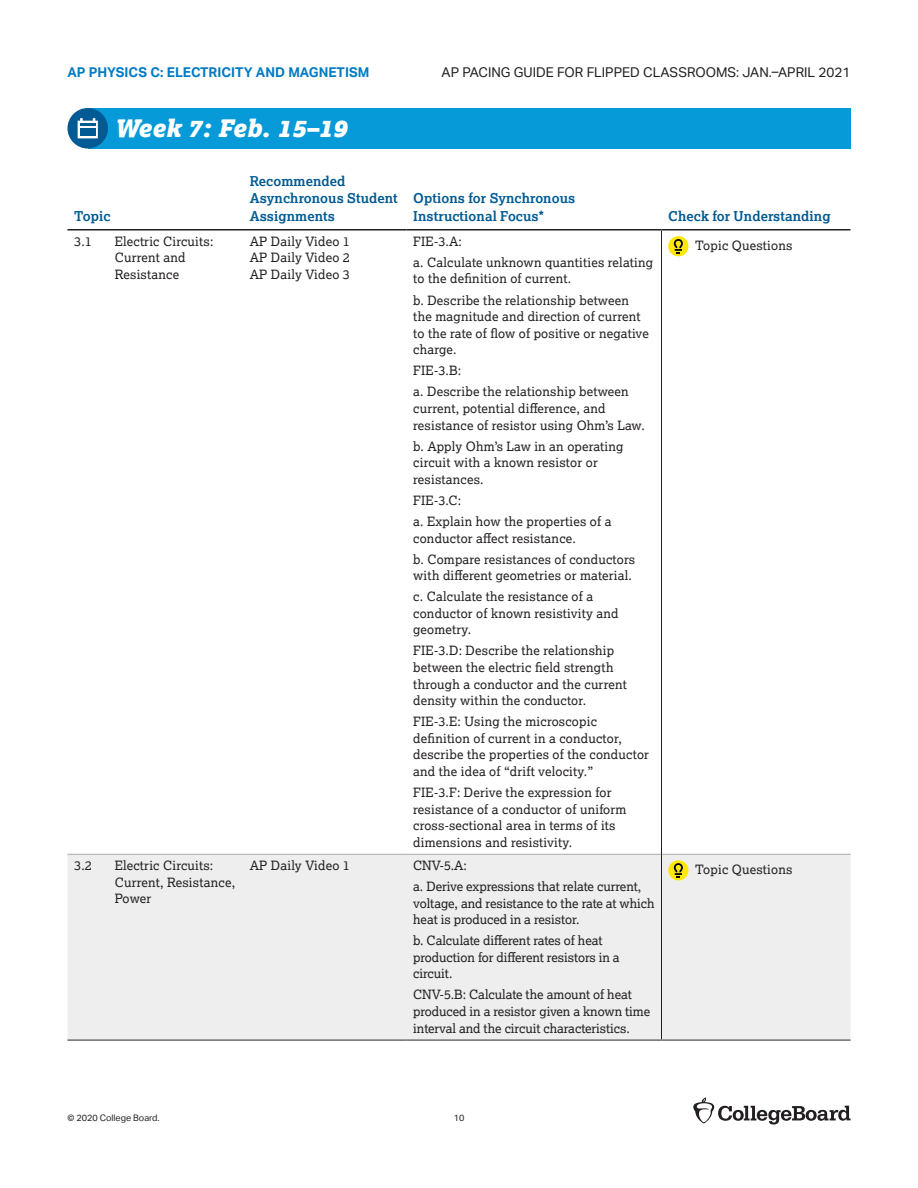
<style>
.page{position:relative;width:918px;height:1188px;background:#fff}
.page>*{position:absolute;margin:0;border:0;box-sizing:border-box;transform-origin:0 0}
.t1{font:italic 900 24px "Lexia";color:#fff}
.t2{font:700 13.5px/17.5px "Lexia";letter-spacing:.005em;color:#005a93}
.t3{font:13.5px "Aktiv Grotesk";color:#231f20}
.t4{font:700 13.5px "Aktiv Grotesk";color:#007bc3}
.t5{font:12.75px/16.5px "Lexia";letter-spacing:.015em;color:#231f20}
.t6{font:12.75px/16.6px "Lexia";letter-spacing:-.005em;color:#231f20}
.t7{font:9px "Aktiv Grotesk";color:#231f20}
</style>
<div class="page">
<svg style="left:693px;top:1098px;width:157px;height:27px"></svg>
<div style="left:88px;top:108px;width:762px;height:41px;background:#069ad9"></div>
<svg style="left:68px;top:108px;width:40px;height:41px"></svg>
<div style="left:80px;top:128px;width:15px;height:8px;background:#005a93"></div>
<div style="left:68px;top:855px;width:782px;height:184px;background:#eeeeef"></div>
<hr style="left:68px;top:229px;width:40px;height:2px;background:#231f20">
<hr style="left:108px;top:229px;width:135px;height:2px;background:#231f20">
<hr style="left:243px;top:229px;width:163px;height:2px;background:#231f20">
<hr style="left:406px;top:229px;width:256px;height:2px;background:#231f20">
<hr style="left:662px;top:229px;width:188px;height:2px;background:#231f20">
<hr style="left:68px;top:1039px;width:40px;height:2px;background:#6c6d70">
<hr style="left:108px;top:1039px;width:135px;height:2px;background:#6c6d70">
<hr style="left:243px;top:1039px;width:163px;height:2px;background:#6c6d70">
<hr style="left:406px;top:1039px;width:256px;height:2px;background:#6c6d70">
<hr style="left:662px;top:1039px;width:188px;height:2px;background:#6c6d70">
<hr style="left:68px;top:854px;width:40px;height:1px;background:#a8a9ad">
<hr style="left:108px;top:854px;width:135px;height:1px;background:#a8a9ad">
<hr style="left:243px;top:854px;width:163px;height:1px;background:#a8a9ad">
<hr style="left:662px;top:854px;width:188px;height:1px;background:#a8a9ad">
<hr style="left:406px;top:854px;width:255px;height:1px;background:#a8a9ad">
<hr style="left:661px;top:231px;width:1px;height:623px;background:#231f20">
<hr style="left:661px;top:854px;width:1px;height:185px;background:#231f20">
<div style="left:668px;top:236px;width:20px;height:20px;background:#ffe709;border-radius:50%"></div>
<svg style="left:673px;top:239px;width:10px;height:15px"></svg>
<div style="left:668px;top:860px;width:20px;height:21px;background:#ffe709;border-radius:50%"></div>
<svg style="left:673px;top:863px;width:10px;height:15px"></svg>
<p class="t4" style="left:68px;top:65px;width:303px">AP PHYSICS C: ELECTRICITY AND MAGNETISM</p>
<p class="t3" style="left:442px;top:65px;width:410px">AP PACING GUIDE FOR FLIPPED CLASSROOMS: JAN.–APRIL 2021</p>
<h1 class="t1" style="left:115px;top:113px;width:234px">Week 7: Feb. 15–19</h1>
<p class="t2" style="left:74px;top:207px;width:38px">Topic</p>
<p class="t2" style="left:250px;top:172px;width:150px">Recommended<br>Asynchronous Student<br>Assignments</p>
<p class="t2" style="left:413px;top:189px;width:164px">Options for Synchronous<br>Instructional Focus*</p>
<p class="t5" style="left:74px;top:233px;width:19px">3.1</p>
<p class="t5" style="left:115px;top:233px;width:100px">Electric Circuits:<br>Current and<br>Resistance</p>
<p class="t5" style="left:250px;top:233px;width:102px;text-align:justify">AP Daily Video 1<br>AP Daily Video 2<br>AP Daily Video 3</p>
<p class="t5" style="left:413px;top:230px;width:242px;line-height:21.1px">FIE-3.A:<br>a. Calculate unknown quantities relating</p>
<p class="t5" style="left:413px;top:268px;width:217px;line-height:21.1px">to the definition of current.<br>b. Describe the relationship between</p>
<p class="t5" style="left:413px;top:308px;width:237px">the magnitude and direction of current to the rate of flow of positive or negative charge.</p>
<p class="t5" style="left:413px;top:360px;width:217px;line-height:21.1px">FIE-3.B:<br>a. Describe the relationship between</p>
<p class="t5" style="left:413px;top:400px;width:233px">current, potential difference, and resistance of resistor using Ohm’s Law.</p>
<p class="t5" style="left:413px;top:437px;width:212px">b. Apply Ohm’s Law in an operating circuit with a known resistor or resistances.</p>
<p class="t5" style="left:413px;top:489px;width:200px;line-height:21.1px">FIE-3.C:<br>a. Explain how the properties of a</p>
<p class="t5" style="left:413px;top:527px;width:223px;line-height:21.1px">conductor affect resistance.<br>b. Compare resistances of conductors</p>
<p class="t5" style="left:413px;top:565px;width:220px;line-height:21.1px">with different geometries or material. c. Calculate the resistance of a</p>
<p class="t5" style="left:413px;top:605px;width:207px">conductor of known resistivity and geometry.</p>
<p class="t5" style="left:413px;top:642px;width:215px">FIE-3.D: Describe the relationship between the electric field strength through a conductor and the current density within the conductor.</p>
<p class="t5" style="left:413px;top:713px;width:237px">FIE-3.E: Using the microscopic definition of current in a conductor, describe the properties of the conductor and the idea of “drift velocity.”</p>
<p class="t5" style="left:413px;top:784px;width:215px">FIE-3.F: Derive the expression for resistance of a conductor of uniform cross-sectional area in terms of its dimensions and resistivity.</p>
<p class="t5" style="left:74px;top:857px;width:19px">3.2</p>
<p class="t5" style="left:115px;top:857px;width:122px">Electric Circuits:<br>Current, Resistance,<br>Power</p>
<p class="t5" style="left:250px;top:857px;width:102px">AP Daily Video 1</p>
<p class="t6" style="left:413px;top:854px;width:230px;line-height:21.1px">CNV-5.A:<br>a. Derive expressions that relate current,</p>
<p class="t6" style="left:413px;top:894px;width:243px">voltage, and resistance to the rate at which heat is produced in a resistor.</p>
<p class="t6" style="left:413px;top:932px;width:208px">b. Calculate different rates of heat production for different resistors in a circuit.</p>
<p class="t6" style="left:413px;top:986px;width:239px">CNV-5.B: Calculate the amount of heat produced in a resistor given a known time interval and the circuit characteristics.</p>
<p class="t2" style="left:668px;top:207px;width:164px">Check for Understanding</p>
<p class="t5" style="left:695px;top:237px;width:99px">Topic Questions</p>
<p class="t5" style="left:695px;top:861px;width:99px">Topic Questions</p>
<p class="t7" style="left:68px;top:1113px;width:94px">© 2020 College Board.</p>
<p class="t7" style="left:454px;top:1113px;width:12px">10</p>
</div>
